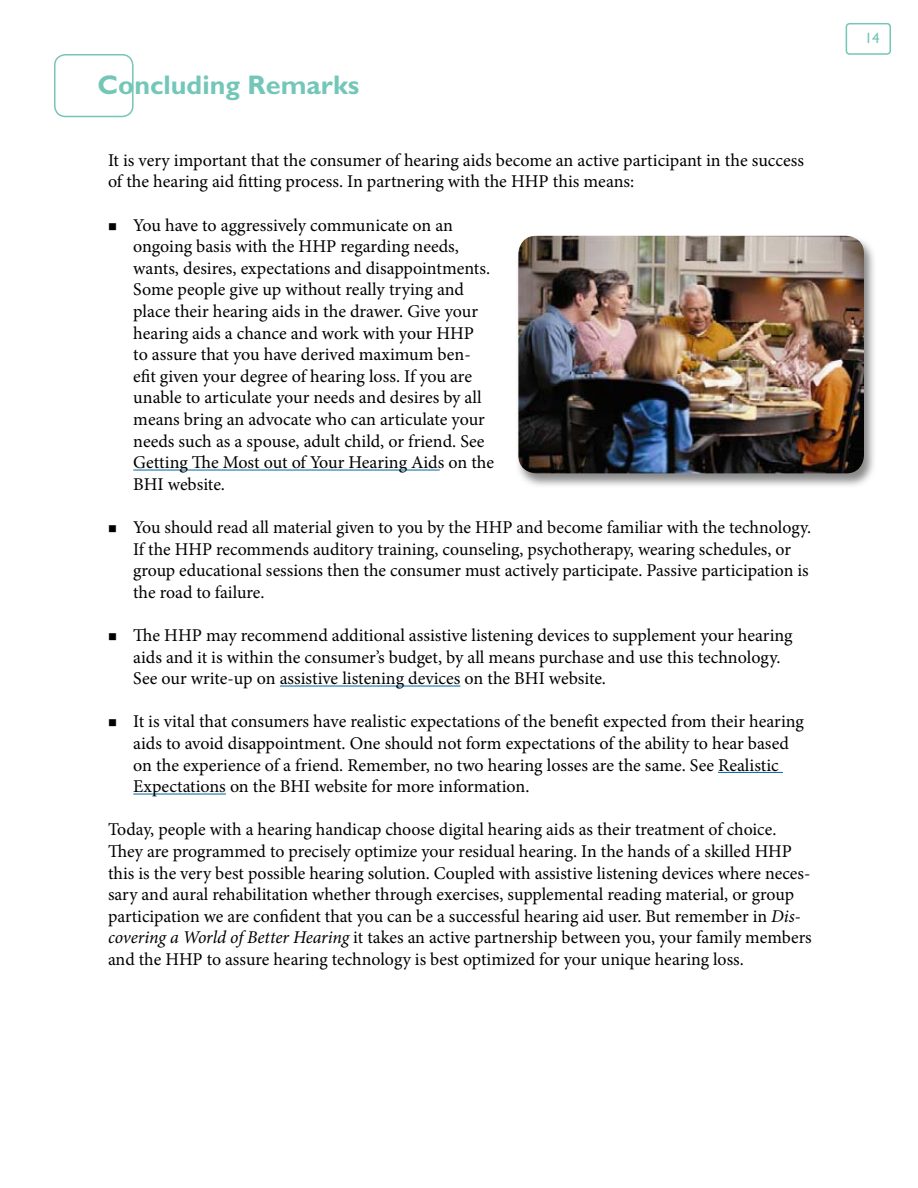
<style>
.page{position:relative;width:918px;height:1188px;background:#fff}
.page>*{position:absolute;margin:0;border:0;box-sizing:border-box;transform-origin:0 0}
.t1{font:700 27px "Gill Sans";color:#74c7b8}
.t2{font:18px/21.6px "Minion Pro";color:#000}
.t3{font:15px "Gill Sans";color:#74c7b8}
.s1{font-style:italic}
</style>
<div class="page">
<div style="left:846px;top:23px;width:45px;height:32px;border:2px solid #74c7b8;border-radius:3px"></div>
<hr style="left:133px;top:470px;width:307px;height:1px;background:#0065a4">
<hr style="left:280px;top:686px;width:180px;height:1px;background:#0065a4">
<hr style="left:718px;top:772px;width:65px;height:1px;background:#0065a4">
<hr style="left:133px;top:794px;width:93px;height:1px;background:#0065a4">
<div style="left:54px;top:54px;width:80px;height:63px;border:2px solid #74c7b8;border-radius:11px"></div>
<img style="left:518px;top:235px;width:356px;height:251px">
<img style="left:518px;top:236px;width:346px;height:237px;border-radius:18px">
<h1 class="t1" style="left:98px;top:76px;width:264px">Concluding Remarks</h1>
<p class="t2" style="left:108px;top:151px;width:698px">It is very important that the consumer of hearing aids become an active participant in the success of the hearing aid fitting process. In partnering with the HHP this means:</p>
<p class="t2" style="left:133px;top:216px;width:362px;text-indent:-25px">■ You have to aggressively communicate on an ongoing basis with the HHP regarding needs, wants, desires, expectations and disappointments.<br>Some people give up without really trying and place their hearing aids in the drawer. Give your hearing aids a chance and work with your HHP<br>to assure that you have derived maximum ben&shy;efit given your degree of hearing loss. If you are unable to articulate your needs and desires by all means bring an advocate who can articulate your needs such as a spouse, adult child, or friend. See Getting The Most out of Your Hearing Aids on the BHI website.</p>
<p class="t2" style="left:133px;top:518px;width:680px;text-indent:-25px">■ You should read all material given to you by the HHP and become familiar with the technology.<br>If the HHP recommends auditory training, counseling, psychotherapy, wearing schedules, or group educational sessions then the consumer must actively participate. Passive participation is the road to failure.</p>
<p class="t2" style="left:133px;top:626px;width:661px;text-indent:-25px">■ The HHP may recommend additional assistive listening devices to supplement your hearing aids and it is within the consumer’s budget, by all means purchase and use this technology.<br>See our write-up on assistive listening devices on the BHI website.</p>
<p class="t2" style="left:133px;top:712px;width:672px;text-indent:-25px">■ It is vital that consumers have realistic expectations of the benefit expected from their hearing aids to avoid disappointment. One should not form expectations of the ability to hear based on the experience of a friend. Remember, no two hearing losses are the same. See Realistic Expectations on the BHI website for more information.</p>
<p class="t2" style="left:108px;top:820px;width:705px">Today, people with a hearing handicap choose digital hearing aids as their treatment of choice.<br>They are programmed to precisely optimize your residual hearing. In the hands of a skilled HHP this is the very best possible hearing solution. Coupled with assistive listening devices where neces&shy;sary and aural rehabilitation whether through exercises, supplemental reading material, or group participation we are confident that you can be a successful hearing aid user. But remember in <span class="s1">Dis&shy;covering a World of Better Hearing</span> it takes an active partnership between you, your family members and the HHP to assure hearing technology is best optimized for your unique hearing loss.</p>
<p class="t3" style="left:865px;top:33px;width:16px">14</p>
</div>
